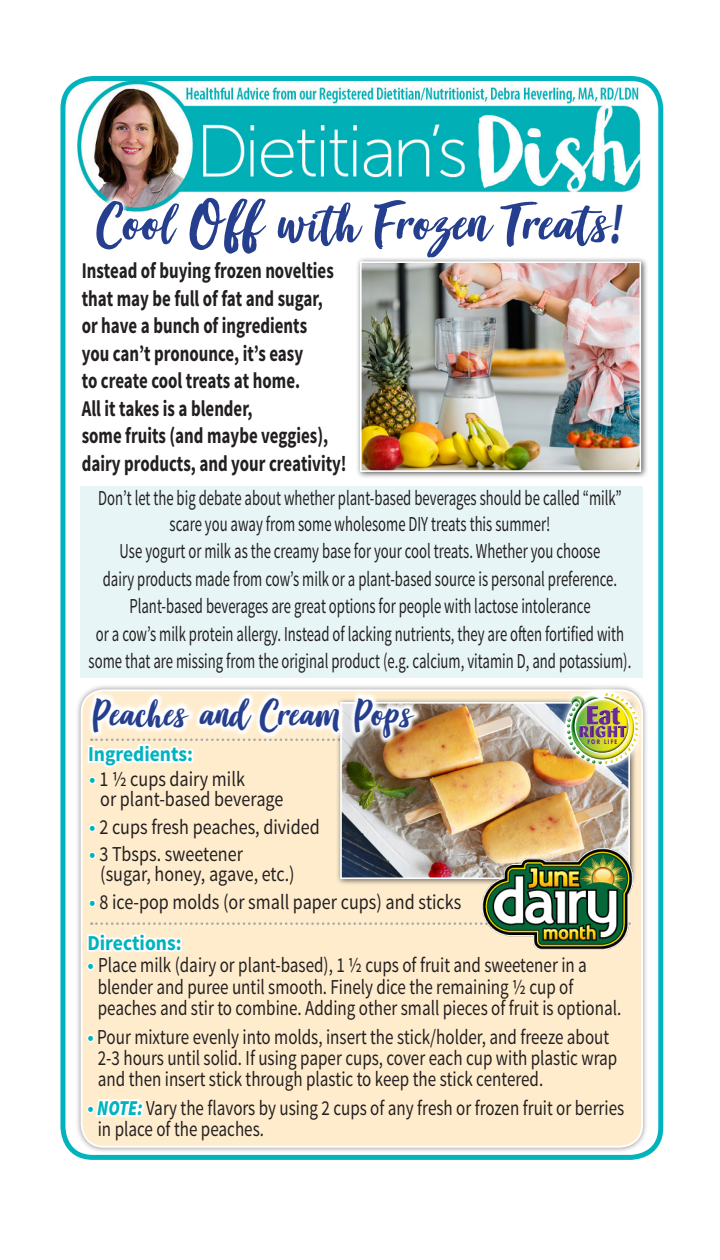
<style>
.page{position:relative;width:720px;height:1260px;background:#fff}
.page>*{position:absolute;margin:0;border:0;box-sizing:border-box;transform-origin:0 0}
.t1{font:57px "Good Vibes";color:#253f8e;scale:1.19 1}
.t2{font:40.25px "Good Vibes";color:#253f8e;scale:1.19 1}
.t3{font:700 22.5px/27.5px "Source Sans Pro";color:#231f20;scale:.75 1}
.t4{font:21.25px "Source Sans Pro";color:#231f20;scale:.69 1}
.t5{font:21.25px "Source Sans Pro";color:#231f20;scale:.8 1}
.t6{font:21.25px "Source Sans Pro";color:#231f20;scale:.85 1}
.t7{font:700 21.25px "Source Sans Pro";color:#00b3bd;scale:.92 1}
.t8{font:700 6px "Futura";letter-spacing:.26em;color:#6c2c91;scale:.79 1}
.s1{font-family:"Source Sans Pro";font-weight:700;font-style:italic}
.s2{color:#00b3bd}
.s3{font-weight:900;font-style:italic;color:#00b3bd}
</style>
<div class="page">
<div style="left:81px;top:486px;width:562px;height:192px;background:#e7f5f6"></div>
<img style="left:66px;top:76px;width:598px;height:140px">
<div style="left:60px;top:76px;width:603px;height:1084px;border:5px solid #00b3bd;border-radius:30px"></div>
<div style="left:92px;top:192px;width:536px;height:72px;background:#fff"></div>
<div style="left:356px;top:257px;width:292px;height:222px;background:#231f20;opacity:.75"></div>
<img style="left:363px;top:264px;width:275px;height:205px">
<div style="left:360px;top:261px;width:281px;height:211px;border:2px solid #fff"></div>
<div style="left:75px;top:683px;width:574px;height:470px;background:#231f20;opacity:.51"></div>
<div style="left:82px;top:690px;width:560px;height:457px;background:#feeccd;border-radius:22px"></div>
<svg style="left:91px;top:922px;width:391px;height:3px"></svg>
<div style="left:88px;top:745px;width:6px;height:18px;border:4px solid #fff"></div>
<div style="left:89px;top:777px;width:7px;height:7px;border:2px solid #fff;border-radius:50%"></div>
<div style="left:89px;top:824px;width:7px;height:8px;border:2px solid #fff;border-radius:50%"></div>
<div style="left:89px;top:852px;width:7px;height:7px;border:2px solid #fff;border-radius:50%"></div>
<div style="left:89px;top:899px;width:7px;height:8px;border:2px solid #fff;border-radius:50%"></div>
<svg style="left:87px;top:932px;width:93px;height:38px"></svg>
<div style="left:175px;top:938px;width:7px;height:7px;border:4px solid #fff;border-radius:50%"></div>
<div style="left:175px;top:944px;width:7px;height:8px;border:4px solid #fff;border-radius:50%"></div>
<div style="left:87px;top:963px;width:7px;height:8px;border:2px solid #fff;border-radius:50%"></div>
<div style="left:87px;top:1034px;width:7px;height:8px;border:2px solid #fff;border-radius:50%"></div>
<div style="left:87px;top:1106px;width:7px;height:7px;border:2px solid #fff;border-radius:50%"></div>
<svg style="left:93px;top:1099px;width:49px;height:54px"></svg>
<div style="left:137px;top:1102px;width:7px;height:8px;border:4px solid #fff;border-radius:50%"></div>
<div style="left:136px;top:1109px;width:7px;height:8px;border:4px solid #fff;border-radius:50%"></div>
<div style="left:336px;top:698px;width:301px;height:188px;background:#231f20;opacity:.75"></div>
<img style="left:343px;top:823px;width:284px;height:53px">
<svg style="left:558px;top:684px;width:87px;height:88px"></svg>
<img style="left:565px;top:691px;width:74px;height:2px">
<img style="left:91px;top:693px;width:548px;height:130px">
<img style="left:482px;top:849px;width:151px;height:100px">
<svg style="left:87px;top:690px;width:334px;height:55px"></svg>
<p class="t1" style="left:98px;top:196px;width:443px">Cool Off with Frozen Treats<span class="s1">!</span></p>
<p class="t3" style="left:82px;top:258px;width:338px">Instead of buying frozen novelties that may be full of fat and sugar,</p>
<p class="t3" style="left:82px;top:313px;width:302px">or have a bunch of ingredients</p>
<p class="t3" style="left:82px;top:340px;width:297px">you can’t pronounce, it’s easy</p>
<p class="t3" style="left:82px;top:368px;width:293px">to create cool treats at home.</p>
<p class="t3" style="left:82px;top:395px;width:229px">All it takes is a blender,</p>
<p class="t3" style="left:82px;top:423px;width:330px">some fruits (and maybe veggies),</p>
<p class="t3" style="left:82px;top:450px;width:355px">dairy products, and your creativity!</p>
<p class="t4" style="left:98px;top:484px;width:760px">Don’t let the big debate about whether plant-based beverages should be called “milk”</p>
<p class="t4" style="left:170px;top:511px;width:553px">scare you away from some wholesome DIY treats this summer!</p>
<p class="t4" style="left:120px;top:538px;width:698px">Use yogurt or milk as the creamy base for your cool treats. Whether you choose</p>
<p class="t4" style="left:103px;top:566px;width:747px">dairy products made from cow’s milk or a plant-based source is personal preference.</p>
<p class="t4" style="left:129px;top:593px;width:670px">Plant-based beverages are great options for people with lactose intolerance</p>
<p class="t4" style="left:96px;top:621px;width:767px">or a cow’s milk protein allergy. Instead of lacking nutrients, they are often fortified with</p>
<p class="t4" style="left:89px;top:648px;width:788px">some that are missing from the original product (e.g. calcium, vitamin D, and potassium).</p>
<p class="t2" style="left:93px;top:695px;width:270px">Peaches and Cream Pops</p>
<p class="t8" style="left:587px;top:738px;width:39px">FOR LIFE</p>
<p class="t7" style="left:88px;top:740px;width:116px">Ingredients:</p>
<p class="t6" style="left:89px;top:766px;width:185px"><span class="s2">•</span> 1 ½ cups dairy milk</p>
<p class="t6" style="left:100px;top:786px;width:217px">or plant-based beverage</p>
<p class="t6" style="left:89px;top:813px;width:273px"><span class="s2">•</span> 2 cups fresh peaches, divided</p>
<p class="t6" style="left:89px;top:841px;width:182px"><span class="s2">•</span> 3 Tbsps. sweetener</p>
<p class="t6" style="left:100px;top:861px;width:230px">(sugar, honey, agave, etc.)</p>
<p class="t6" style="left:89px;top:888px;width:439px"><span class="s2">•</span> 8 ice-pop molds (or small paper cups) and sticks</p>
<p class="t7" style="left:88px;top:929px;width:104px">Directions:</p>
<p class="t5" style="left:88px;top:952px;width:626px"><span class="s2">•</span> Place milk (dairy or plant-based), 1 ½ cups of fruit and sweetener in a</p>
<p class="t5" style="left:98px;top:973px;width:596px">blender and puree until smooth. Finely dice the remaining ½ cup of</p>
<p class="t5" style="left:98px;top:995px;width:656px">peaches and stir to combine. Adding other small pieces of fruit is optional.</p>
<p class="t5" style="left:88px;top:1023px;width:654px"><span class="s2">•</span> Pour mixture evenly into molds, insert the stick/holder, and freeze about</p>
<p class="t5" style="left:98px;top:1045px;width:651px">2-3 hours until solid. If using paper cups, cover each cup with plastic wrap</p>
<p class="t5" style="left:98px;top:1066px;width:558px">and then insert stick through plastic to keep the stick centered.</p>
<p class="t5" style="left:88px;top:1095px;width:672px"><span class="s2">•</span> <span class="s3">NOTE:</span> Vary the flavors by using 2 cups of any fresh or frozen fruit or berries</p>
<p class="t5" style="left:98px;top:1116px;width:209px">in place of the peaches.</p>
</div>
